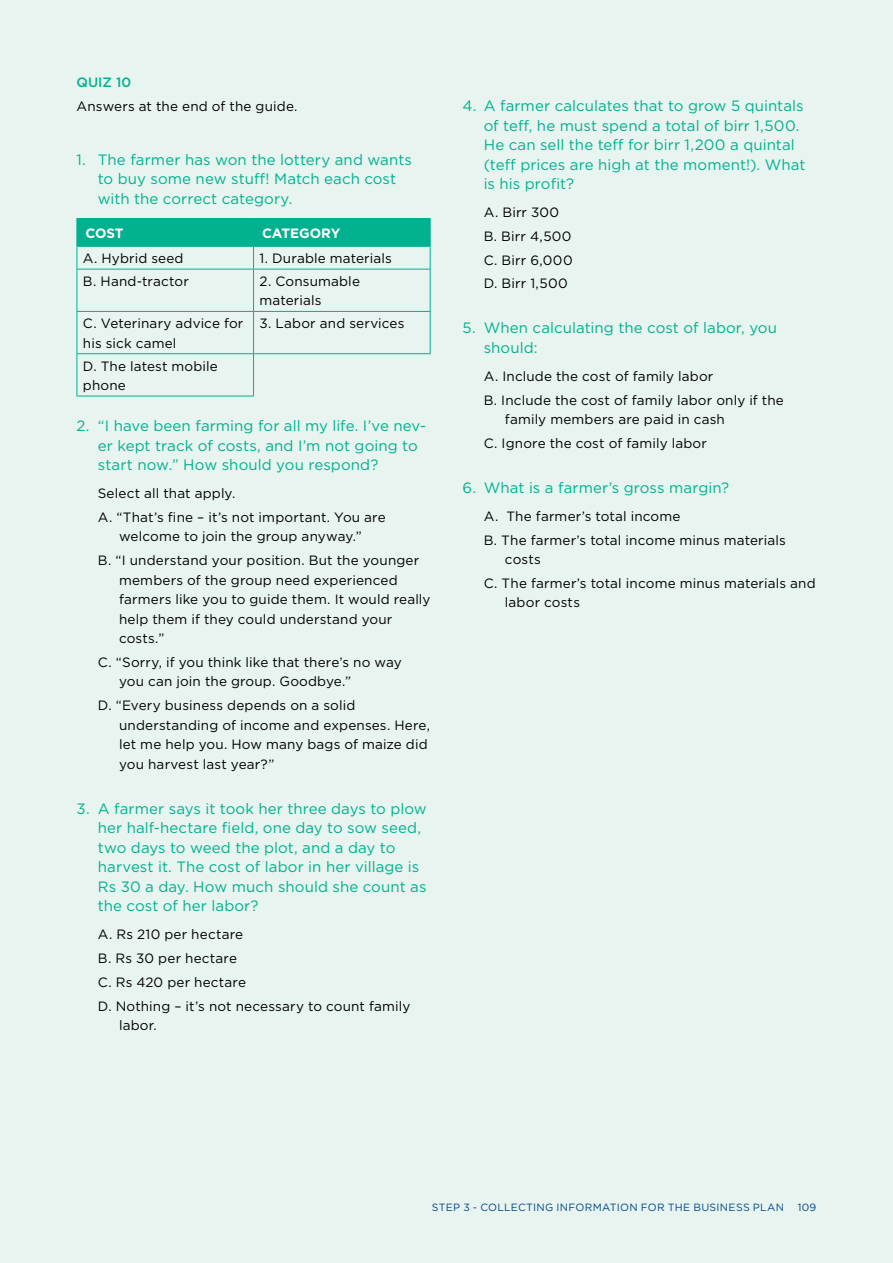
<style>
.page{position:relative;width:893px;height:1263px;background:#e7f4ef}
.page>*{position:absolute;margin:0;border:0;box-sizing:border-box;transform-origin:0 0}
.t1{font:15px/19.5px "Gotham";letter-spacing:.005em;color:#00b18f}
.t2{font:13.5px/23.7px "Gotham";letter-spacing:.015em;color:#000}
.t3{font:700 13.5px "Gotham";color:#fff}
.t4{font:500 13.5px "Gotham";color:#00b18f}
.t5{font:10.5px "Gotham";letter-spacing:.03em;color:#00468b}
</style>
<div class="page">
<hr style="left:77px;top:269px;width:177px;height:1px;background:#00b18f">
<hr style="left:77px;top:269px;width:1px;height:42px;background:#00b18f">
<hr style="left:254px;top:269px;width:177px;height:1px;background:#00b18f">
<hr style="left:253px;top:269px;width:1px;height:42px;background:#00b18f">
<hr style="left:430px;top:269px;width:1px;height:42px;background:#00b18f">
<hr style="left:77px;top:311px;width:177px;height:1px;background:#00b18f">
<hr style="left:77px;top:312px;width:1px;height:41px;background:#00b18f">
<hr style="left:254px;top:311px;width:177px;height:1px;background:#00b18f">
<hr style="left:253px;top:312px;width:1px;height:41px;background:#00b18f">
<hr style="left:430px;top:312px;width:1px;height:41px;background:#00b18f">
<hr style="left:77px;top:353px;width:177px;height:1px;background:#00b18f">
<hr style="left:77px;top:354px;width:1px;height:42px;background:#00b18f">
<hr style="left:254px;top:353px;width:177px;height:1px;background:#00b18f">
<hr style="left:253px;top:354px;width:1px;height:42px;background:#00b18f">
<hr style="left:77px;top:396px;width:177px;height:1px;background:#00b18f">
<svg style="left:77px;top:218px;width:354px;height:51px"></svg>
<hr style="left:77px;top:246px;width:177px;height:1px;background:#00b18f">
<hr style="left:254px;top:246px;width:177px;height:1px;background:#00b18f">
<p class="t4" style="left:77px;top:74px;width:56px">QUIZ 10</p>
<p class="t2" style="left:77px;top:94px;width:223px">Answers at the end of the guide.</p>
<p class="t1" style="left:98px;top:149px;width:316px;text-indent:-21px">1. The farmer has won the lottery and wants to buy some new stuff! Match each cost with the correct category.</p>
<p class="t3" style="left:85px;top:224px;width:40px">COST</p>
<p class="t3" style="left:262px;top:224px;width:80px">CATEGORY</p>
<p class="t2" style="left:83px;top:246px;width:102px">A. Hybrid seed</p>
<p class="t2" style="left:259px;top:246px;width:134px">1. Durable materials</p>
<p class="t2" style="left:83px;top:269px;width:107px">B. Hand-tractor</p>
<p class="t2" style="left:259px;top:271px;width:102px;line-height:19.5px">2. Consumable materials</p>
<p class="t2" style="left:83px;top:313px;width:162px;line-height:19.5px">C. Veterinary advice for his sick camel</p>
<p class="t2" style="left:259px;top:311px;width:146px">3. Labor and services</p>
<p class="t2" style="left:83px;top:356px;width:136px;line-height:19.5px">D. The latest mobile phone</p>
<p class="t1" style="left:98px;top:416px;width:330px;text-indent:-21px">2. “I have been farming for all my life. I ’ve nev&shy;er kept track of costs, and I ’m not going to start now.” How should you respond?</p>
<p class="t2" style="left:98px;top:481px;width:289px">Select all that apply.<br>A. “That’s fine – it’s not important. You are</p>
<p class="t2" style="left:98px;top:524px;width:323px;text-indent:21px">welcome to join the group anyway.”<br>B. “I understand your position. But the younger</p>
<p class="t2" style="left:119px;top:570px;width:313px;line-height:19.5px">members of the group need experienced farmers like you to guide them. It would really help them if they could understand your costs.”</p>
<p class="t2" style="left:119px;top:652px;width:284px;line-height:19.5px;text-indent:-21px">C. “Sorry, if you think like that there’s no way you can join the group. Goodbye.”</p>
<p class="t2" style="left:119px;top:695px;width:313px;line-height:19.5px;text-indent:-21px">D. “Every business depends on a solid understanding of income and expenses. Here, let me help you. How many bags of maize did you harvest last year?”</p>
<p class="t1" style="left:98px;top:798px;width:330px;text-indent:-21px">3. A farmer says it took her three days to plow her half-hectare field, one day to sow seed, two days to weed the plot, and a day to harvest it. The cost of labor in her village is Rs 30 a day. How much should she count as the cost of her labor?</p>
<p class="t2" style="left:98px;top:922px;width:314px">A. Rs 210 per hectare<br>B. Rs 30 per hectare<br>C. Rs 420 per hectare<br>D. Nothing – it’s not necessary to count family</p>
<p class="t2" style="left:119px;top:1013px;width:39px">labor.</p>
<p class="t1" style="left:484px;top:96px;width:323px;text-indent:-21px">4. A farmer calculates that to grow 5 quintals of teff, he must spend a total of birr 1,500.<br>He can sell the teff for birr 1,200 a quintal (teff prices are high at the moment!). What is his profit?</p>
<p class="t2" style="left:484px;top:200px;width:90px">A. Birr 300<br>B. Birr 4,500<br>C. Birr 6,000<br>D. Birr 1,500</p>
<p class="t1" style="left:484px;top:318px;width:295px;text-indent:-21px">5. When calculating the cost of labor, you should:</p>
<p class="t2" style="left:484px;top:364px;width:302px">A. I nclude the cost of family labor<br>B. I nclude the cost of family labor only if the</p>
<p class="t2" style="left:484px;top:407px;width:243px;text-indent:21px">family members are paid in cash<br>C. Ignore the cost of family labor</p>
<p class="t1" style="left:462px;top:478px;width:268px">6. What is a farmer’s gross margin?</p>
<p class="t2" style="left:484px;top:504px;width:304px">A. The farmer’s total income<br>B. The farmer’s total income minus materials</p>
<p class="t2" style="left:484px;top:547px;width:333px;text-indent:21px">costs<br>C. The farmer’s total income minus materials and</p>
<p class="t2" style="left:505px;top:590px;width:77px">labor costs</p>
<p class="t5" style="left:692px;top:1195px;width:88px">MANUAL NAME</p>
<p class="t5" style="left:798px;top:1195px;width:20px">109</p>
<p class="t5" style="left:432px;top:1200px;width:15px">Step</p>
<p class="t5" style="left:463px;top:1200px;width:34px">3 - Collect</p>
<p class="t5" style="left:533px;top:1200px;width:36px">ing informat</p>
<p class="t5" style="left:617px;top:1200px;width:33px">ion for</p>
<p class="t5" style="left:668px;top:1200px;width:9px">the</p>
<p class="t5" style="left:693px;top:1200px;width:9px">bus</p>
<p class="t5" style="left:717px;top:1200px;width:12px">iness</p>
<p class="t5" style="left:753px;top:1200px;width:9px">plan</p>
<p class="t5" style="left:798px;top:1200px;width:20px">109</p>
<p class="t5" style="left:488px;top:1200px;width:9px">l</p>
<p class="t5" style="left:720px;top:1200px;width:9px">s</p>
</div>
